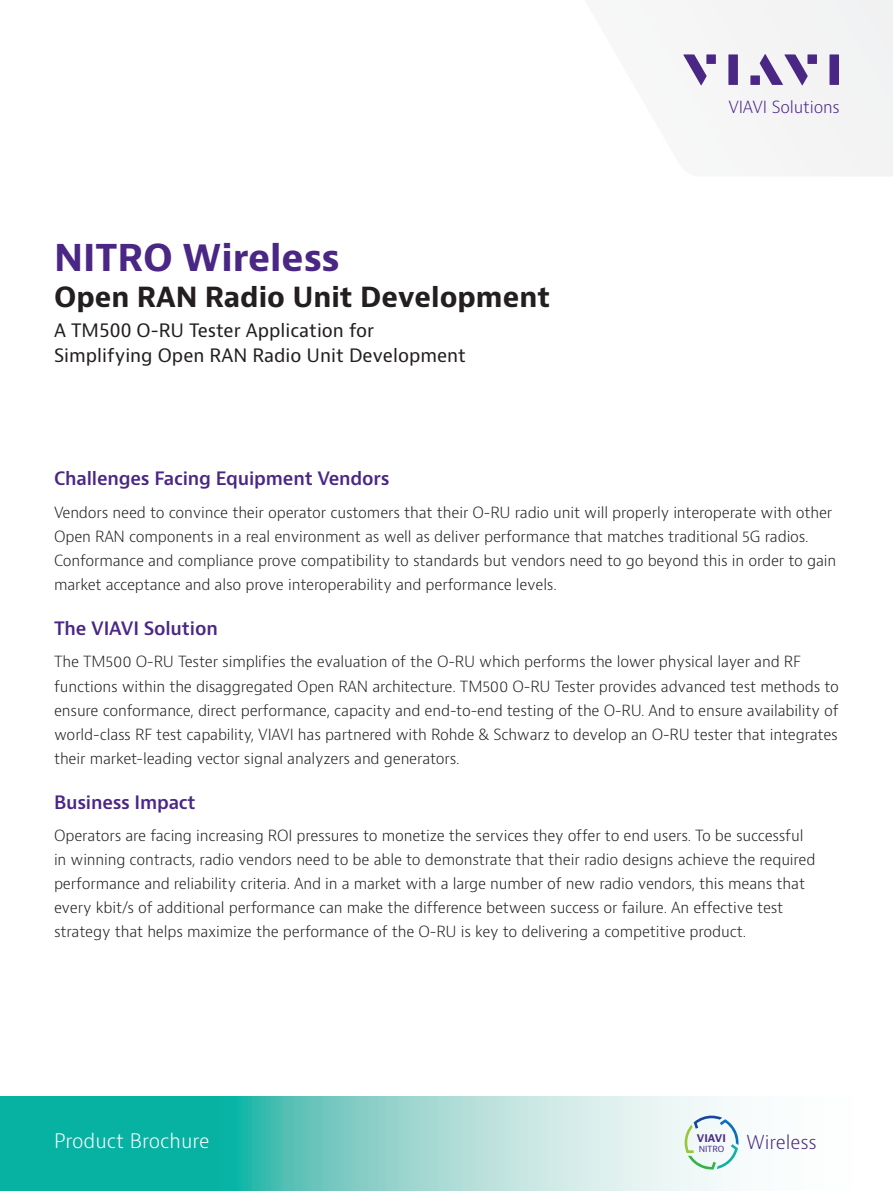
<style>
.page{position:relative;width:893px;height:1191px;background:#fff}
.page>*{position:absolute;margin:0;border:0;box-sizing:border-box;transform-origin:0 0}
.H1_Brand_Sub-Brand_2{font:700 36px "Bernino Sans";color:#4a2785}
.H2_Product_18_24{font:700 27px "Bernino Sans";color:#231f20}
.P_DocType{font:300 19.5px "Bernino Sans";color:#fff}
.t1{font:300 18.75px "Bernino Sans";color:#4a2d86}
.H3_Product_Descripto{font:18px/25.5px "Bernino Sans";color:#231f20}
.H2_Heading_Purple_12{font:600 18px "Bernino Sans";letter-spacing:-.01em;color:#4a2785}
.t2{font:300 16.35px "Bernino Sans";letter-spacing:-.01em;color:#4a2785}
.P_10_16{font:300 15px/24px "Bernino Sans";letter-spacing:-.01em;color:#231f20}
.t3{font:700 10.2px "Bernino Sans";color:#4a2d86}
.t4{font:8.25px "Bernino Sans";color:#4a2d86}
</style>
<div class="page">
<div style="left:700px;top:0;width:193px;height:176px;background:#f4f4f4"></div>
<svg style="left:683px;top:54px;width:24px;height:31px"></svg>
<div style="left:706px;top:54px;width:10px;height:10px;background:#4a2785"></div>
<div style="left:728px;top:54px;width:10px;height:31px;background:#4a2785"></div>
<div style="left:807px;top:54px;width:10px;height:10px;background:#4a2785"></div>
<div style="left:829px;top:54px;width:10px;height:31px;background:#4a2785"></div>
<svg style="left:760px;top:54px;width:48px;height:31px"></svg>
<div style="left:750px;top:75px;width:10px;height:10px;background:#4a2785"></div>
<svg style="left:0;top:1096px;width:739px;height:95px;background:#72cec5"></svg>
<svg style="left:685px;top:1115px;width:53px;height:54px"></svg>
<p class="H1_Brand_Sub-Brand_2" style="left:54px;top:234px;width:288px">NITRO Wireless</p>
<p class="H2_Product_18_24" style="left:54px;top:280px;width:498px">Open RAN Radio Unit Development</p>
<p class="H3_Product_Descripto" style="left:54px;top:318px;width:414px">A TM500 O-RU Tester Application for<br>Simplifying Open RAN Radio Unit Development</p>
<p class="t2" style="left:728px;top:96px;width:113px">VIAVI Solutions</p>
<p class="H2_Heading_Purple_12" style="left:54px;top:467px;width:337px">Challenges Facing Equipment Vendors</p>
<p class="P_10_16" style="left:54px;top:500px;width:784px">Vendors need to convince their operator customers that their O-RU radio unit will properly interoperate with other Open RAN components in a real environment as well as deliver performance that matches traditional 5G radios.<br>Conformance and compliance prove compatibility to standards but vendors need to go beyond this in order to gain market acceptance and also prove interoperability and performance levels.</p>
<p class="H2_Heading_Purple_12" style="left:54px;top:617px;width:165px">The VIAVI Solution</p>
<p class="P_10_16" style="left:54px;top:650px;width:786px">The TM500 O-RU Tester simplifies the evaluation of the O-RU which performs the lower physical layer and RF functions within the disaggregated Open RAN architecture. TM500 O-RU Tester provides advanced test methods to ensure conformance, direct performance, capacity and end-to-end testing of the O-RU. And to ensure availability of world-class RF test capability, VIAVI has partnered with Rohde &amp; Schwarz to develop an O-RU tester that integrates their market-leading vector signal analyzers and generators.</p>
<p class="H2_Heading_Purple_12" style="left:54px;top:790px;width:143px">Business Impact</p>
<p class="P_10_16" style="left:54px;top:824px;width:763px">Operators are facing increasing ROI pressures to monetize the services they offer to end users. To be successful in winning contracts, radio vendors need to be able to demonstrate that their radio designs achieve the required performance and reliability criteria. And in a market with a large number of new radio vendors, this means that every kbit/s of additional performance can make the difference between success or failure. An effective test strategy that helps maximize the performance of the O-RU is key to delivering a competitive product.</p>
<p class="P_DocType" style="left:54px;top:1128px;width:157px">Product Brochure</p>
<p class="t3" style="left:697px;top:1131px;width:31px">VIAVI</p>
<p class="t4" style="left:699px;top:1144px;width:27px">NITRO</p>
<p class="t1" style="left:746px;top:1130px;width:72px">Wireless</p>
</div>
